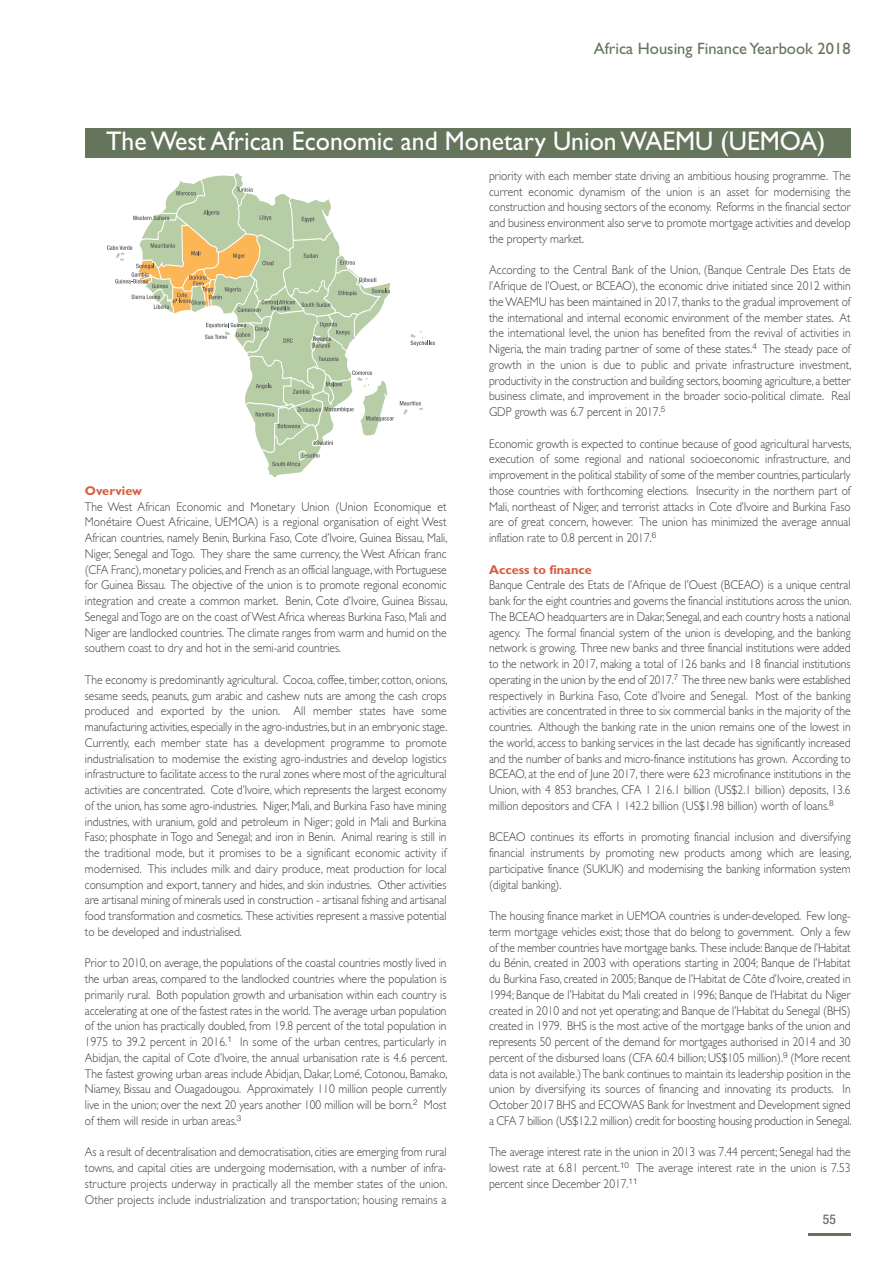
<style>
.page{position:relative;width:893px;height:1263px;background:#fff}
.page>*{position:absolute;margin:0;border:0;box-sizing:border-box;transform-origin:0 0}
.t1{font:27px "Gill Sans";color:#fff;scale:.95 1}
.t2{font:16.5px "Gill Sans Std";color:#65755c}
.t3{font:500 condensed 13.5px "Helvetica Neue LT Std";color:#727172}
.t4{font:300 12.75px/15.8px "Gill Sans Std";color:#3c3b3c;text-align:justify;scale:.9 1}
.t5{font:700 12.75px "Gill Sans Std";color:#d45d3e}
</style>
<div class="page">
<div style="left:85px;top:128px;width:765px;height:29px;background:#65755c"></div>
<svg style="left:400px;top:401px;width:23px;height:13px"></svg>
<svg style="left:410px;top:330px;width:25px;height:16px"></svg>
<svg style="left:107px;top:174px;width:287px;height:303px"></svg>
<hr style="left:808px;top:1233px;width:42px;height:2px;background:#65755c">
<p class="t2" style="left:593px;top:39px;width:258px">Africa Housing Finance Yearbook 2018</p>
<h1 class="t1" style="left:106px;top:132px;width:758px">The West African Economic and Monetary Union WAEMU (UEMOA)</h1>
<p class="t4" style="left:489px;top:169px;width:403px">priority with each member state driving an ambitious housing programme. The current economic dynamism of the union is an asset for modernising the construction and housing sectors of the economy. Reforms in the financial sector and business environment also serve to promote mortgage activities and develop the property market.</p>
<p class="t4" style="left:489px;top:264px;width:404px">According to the Central Bank of the Union, (Banque Centrale Des Etats de l’Afrique de l’Ouest, or BCEAO), the economic drive initiated since 2012 within the WAEMU has been maintained in 2017, thanks to the gradual improvement of the international and internal economic environment of the member states. At the international level, the union has benefited from the revival of activities in Nigeria, the main trading partner of some of these states.<sup>4</sup> The steady pace of growth in the union is due to public and private infrastructure investment, productivity in the construction and building sectors, booming agriculture, a better business climate, and improvement in the broader socio-political climate. Real GDP growth was 6.7 percent in 2017.<sup>5</sup></p>
<p class="t4" style="left:489px;top:437px;width:404px">Economic growth is expected to continue because of good agricultural harvests, execution of some regional and national socioeconomic infrastructure, and improvement in the political stability of some of the member countries, particularly those countries with forthcoming elections. Insecurity in the northern part of Mali, northeast of Niger, and terrorist attacks in Cote d’Ivoire and Burkina Faso are of great concern, however. The union has minimized the average annual inflation rate to 0.8 percent in 2017.<sup>6</sup></p>
<p class="t5" style="left:489px;top:565px;width:104px">Access to finance</p>
<p class="t4" style="left:489px;top:579px;width:404px">Banque Centrale des Etats de l’Afrique de l’Ouest (BCEAO) is a unique central bank for the eight countries and governs the financial institutions across the union.<br>The BCEAO headquarters are in Dakar, Senegal, and each country hosts a national agency. The formal financial system of the union is developing, and the banking network is growing. Three new banks and three financial institutions were added to the network in 2017, making a total of 126 banks and 18 financial institutions operating in the union by the end of 2017.<sup>7</sup> The three new banks were established respectively in Burkina Faso, Cote d’Ivoire and Senegal. Most of the banking activities are concentrated in three to six commercial banks in the majority of the countries. Although the banking rate in the union remains one of the lowest in the world, access to banking services in the last decade has significantly increased and the number of banks and micro-finance institutions has grown. According to BCEAO, at the end of June 2017, there were 623 microfinance institutions in the Union, with 4 853 branches, CFA 1 216.1 billion (US$2.1 billion) deposits, 13.6 million depositors and CFA 1 142.2 billion (US$1.98 billion) worth of loans.<sup>8</sup></p>
<p class="t4" style="left:489px;top:831px;width:404px">BCEAO continues its efforts in promoting financial inclusion and diversifying financial instruments by promoting new products among which are leasing, participative finance (SUKUK) and modernising the banking information system (digital banking).</p>
<p class="t4" style="left:489px;top:909px;width:404px">The housing finance market in UEMOA countries is under-developed. Few long&shy;term mortgage vehicles exist; those that do belong to government. Only a few of the member countries have mortgage banks. These include: Banque de l’Habitat du Bénin, created in 2003 with operations starting in 2004; Banque de l’Habitat du Burkina Faso, created in 2005; Banque de l’Habitat de Côte d’Ivoire, created in 1994; Banque de l’Habitat du Mali created in 1996; Banque de l’Habitat du Niger created in 2010 and not yet operating; and Banque de l’Habitat du Senegal (BHS) created in 1979. BHS is the most active of the mortgage banks of the union and represents 50 percent of the demand for mortgages authorised in 2014 and 30 percent of the disbursed loans (CFA 60.4 billion; US$105 million).<sup>9</sup> (More recent data is not available.) The bank continues to maintain its leadership position in the union by diversifying its sources of financing and innovating its products. In October 2017 BHS and ECOWAS Bank for Investment and Development signed a CFA 7 billion (US$12.2 million) credit for boosting housing production in Senegal.</p>
<p class="t4" style="left:489px;top:1146px;width:403px">The average interest rate in the union in 2013 was 7.44 percent; Senegal had the lowest rate at 6.81 percent.<sup>10</sup> The average interest rate in the union is 7.53 percent since December 2017.<sup>11</sup></p>
<p class="t5" style="left:85px;top:486px;width:59px">Overview</p>
<p class="t4" style="left:85px;top:500px;width:404px">The West African Economic and Monetary Union (Union Economique et Monétaire Ouest Africaine, UEMOA) is a regional organisation of eight West African countries, namely Benin, Burkina Faso, Cote d’Ivoire, Guinea Bissau, Mali, Niger, Senegal and Togo. They share the same currency, the West African franc (CFA Franc), monetary policies, and French as an official language, with Portuguese for Guinea Bissau. The objective of the union is to promote regional economic integration and create a common market. Benin, Cote d’Ivoire, Guinea Bissau, Senegal and Togo are on the coast of West Africa whereas Burkina Faso, Mali and Niger are landlocked countries. The climate ranges from warm and humid on the southern coast to dry and hot in the semi-arid countries.</p>
<p class="t4" style="left:85px;top:673px;width:404px">The economy is predominantly agricultural. Cocoa, coffee, timber, cotton, onions, sesame seeds, peanuts, gum arabic and cashew nuts are among the cash crops produced and exported by the union. All member states have some manufacturing activities, especially in the agro-industries, but in an embryonic stage.<br>Currently, each member state has a development programme to promote industrialisation to modernise the existing agro-industries and develop logistics infrastructure to facilitate access to the rural zones where most of the agricultural activities are concentrated. Cote d’Ivoire, which represents the largest economy of the union, has some agro-industries. Niger, Mali, and Burkina Faso have mining industries, with uranium, gold and petroleum in Niger; gold in Mali and Burkina Faso; phosphate in Togo and Senegal; and iron in Benin. Animal rearing is still in the traditional mode, but it promises to be a significant economic activity if modernised. This includes milk and dairy produce, meat production for local consumption and export, tannery and hides, and skin industries. Other activities are artisanal mining of minerals used in construction - artisanal fishing and artisanal food transformation and cosmetics. These activities represent a massive potential to be developed and industrialised.</p>
<p class="t4" style="left:85px;top:957px;width:404px">Prior to 2010, on average, the populations of the coastal countries mostly lived in the urban areas, compared to the landlocked countries where the population is primarily rural. Both population growth and urbanisation within each country is accelerating at one of the fastest rates in the world. The average urban population of the union has practically doubled, from 19.8 percent of the total population in 1975 to 39.2 percent in 2016.<sup>1</sup> In some of the urban centres, particularly in Abidjan, the capital of Cote d’Ivoire, the annual urbanisation rate is 4.6 percent.<br>The fastest growing urban areas include Abidjan, Dakar, Lomé, Cotonou, Bamako, Niamey, Bissau and Ouagadougou. Approximately 110 million people currently live in the union; over the next 20 years another 100 million will be born.<sup>2</sup> Most of them will reside in urban areas.<sup>3</sup></p>
<p class="t4" style="left:85px;top:1146px;width:404px">As a result of decentralisation and democratisation, cities are emerging from rural towns, and capital cities are undergoing modernisation, with a number of infra&shy;structure projects underway in practically all the member states of the union.<br>Other projects include industrialization and transportation; housing remains a</p>
<p class="t3" style="left:822px;top:1211px;width:14px">55</p>
</div>
